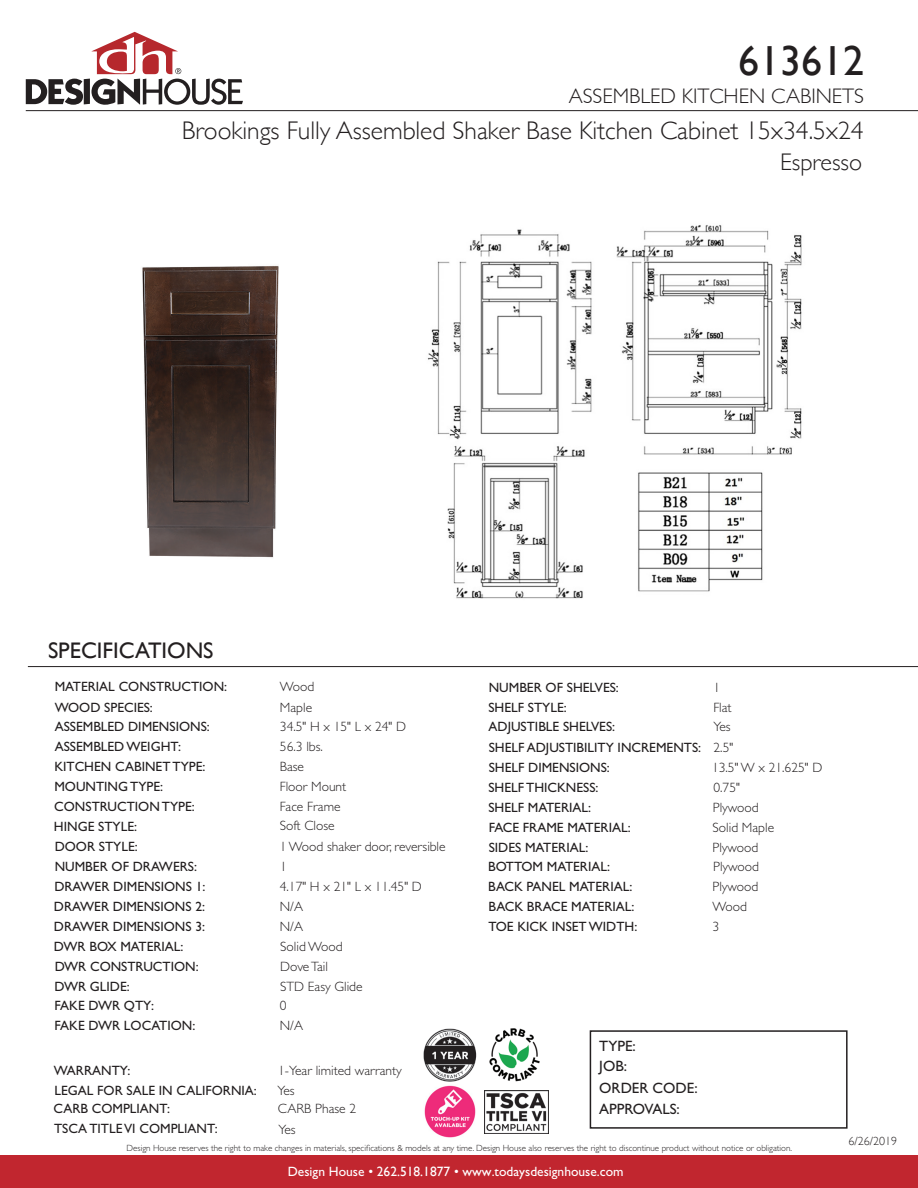
<style>
.page{position:relative;width:918px;height:1188px;background:#fff}
.page>*{position:absolute;margin:0;border:0;box-sizing:border-box;transform-origin:0 0}
.t1{font:42px "Gill Sans";color:#231f20}
.t2{font:300 25.5px "Gill Sans";color:#231f20}
.t3{font:300 24px "Gill Sans";color:#231f20}
.t4{font:22.5px "Gill Sans";color:#231f20}
.t5{font:300 21px "Gill Sans";color:#231f20}
.t6{font:15px "Gill Sans Std";color:#231f20}
.t7{font:13.5px "Gill Sans Std";color:#231f20}
.t8{font:300 13.5px "Gill Sans Std";color:#231f20}
.t9{font:13.5px "Gill Sans Std";color:#fff}
.t10{font:300 12px "Gill Sans";color:#231f20}
.t11{font:300 9px "Gill Sans Std";color:#231f20}
.s1{font-family:"Gill Sans"}
</style>
<div class="page">
<div style="left:0;top:1156px;width:918px;height:32px;background:#c1262f"></div>
<svg style="left:26px;top:32px;width:217px;height:73px"></svg>
<img style="left:142px;top:265px;width:137px;height:293px">
<img style="left:427px;top:225px;width:375px;height:374px">
<img style="left:423px;top:1028px;width:54px;height:54px">
<div style="left:590px;top:1030px;width:258px;height:99px;border:2px solid #231f20"></div>
<hr style="left:26px;top:110px;width:892px;height:1px;background:#231f20">
<hr style="left:28px;top:666px;width:890px;height:1px;background:#231f20">
<img style="left:489px;top:1028px;width:51px;height:54px">
<img style="left:485px;top:1090px;width:64px;height:43px">
<img style="left:424px;top:1085px;width:52px;height:53px">
<p class="t1" style="left:738px;top:36px;width:127px">613612</p>
<p class="t5" style="left:569px;top:79px;width:297px">ASSEMBLED KITCHEN CABINETS</p>
<p class="t2" style="left:182px;top:111px;width:683px">Brookings Fully Assembled Shaker Base Kitchen Cabinet 15x34.5x24</p>
<p class="t3" style="left:780px;top:144px;width:83px">Espresso</p>
<p class="t4" style="left:48px;top:638px;width:167px">SPECIFICATIONS</p>
<p class="t7" style="left:55px;top:679px;width:174px">MATERIAL CONSTRUCTION:</p>
<p class="t7" style="left:55px;top:699px;width:100px">WOOD SPECIES:</p>
<p class="t7" style="left:55px;top:719px;width:157px">ASSEMBLED DIMENSIONS:</p>
<p class="t7" style="left:55px;top:739px;width:128px">ASSEMBLED WEIGHT:</p>
<p class="t7" style="left:54px;top:759px;width:153px">KITCHEN CABINET TYPE:</p>
<p class="t7" style="left:54px;top:779px;width:110px">MOUNTING TYPE:</p>
<p class="t7" style="left:54px;top:799px;width:142px">CONSTRUCTION TYPE:</p>
<p class="t7" style="left:54px;top:819px;width:85px">HINGE STYLE:</p>
<p class="t7" style="left:55px;top:839px;width:85px">DOOR STYLE:</p>
<p class="t8" style="left:280px;top:679px;width:36px">Wood</p>
<p class="t8" style="left:280px;top:699px;width:34px">Maple</p>
<p class="t8" style="left:280px;top:719px;width:128px">34.5" H x 15" L x 24" D</p>
<p class="t8" style="left:280px;top:739px;width:44px">56.3 lbs.</p>
<p class="t8" style="left:280px;top:759px;width:26px">Base</p>
<p class="t8" style="left:280px;top:779px;width:68px">Floor Mount</p>
<p class="t8" style="left:280px;top:799px;width:62px">Face Frame</p>
<p class="t8" style="left:280px;top:818px;width:56px">Soft Close</p>
<p class="t8" style="left:280px;top:839px;width:167px">1 Wood shaker door, reversible</p>
<p class="t7" style="left:55px;top:859px;width:144px">NUMBER OF DRAWERS:</p>
<p class="t8" style="left:280px;top:859px;width:8px">1</p>
<p class="t7" style="left:54px;top:879px;width:153px">DRAWER DIMENSIONS 1:</p>
<p class="t7" style="left:54px;top:899px;width:153px">DRAWER DIMENSIONS 2:</p>
<p class="t7" style="left:54px;top:919px;width:153px">DRAWER DIMENSIONS 3:</p>
<p class="t8" style="left:280px;top:879px;width:144px">4.17" H x 21" L x 11.45" D</p>
<p class="t8" style="left:280px;top:899px;width:25px">N/A</p>
<p class="t8" style="left:280px;top:919px;width:25px">N/A</p>
<p class="t7" style="left:54px;top:938px;width:131px">DWR BOX MATERIAL:</p>
<p class="t7" style="left:55px;top:958px;width:145px">DWR CONSTRUCTION:</p>
<p class="t7" style="left:55px;top:998px;width:101px">FAKE DWR QTY:</p>
<p class="t8" style="left:280px;top:939px;width:64px">Solid Wood</p>
<p class="t8" style="left:280px;top:959px;width:49px">Dove Tail</p>
<p class="t8" style="left:280px;top:998px;width:8px">0</p>
<p class="t7" style="left:55px;top:978px;width:77px">DWR GLIDE:</p>
<p class="t8" style="left:280px;top:978px;width:84px">STD Easy Glide</p>
<p class="t7" style="left:55px;top:1018px;width:142px">FAKE DWR LOCATION:</p>
<p class="t8" style="left:280px;top:1018px;width:25px">N/A</p>
<p class="t7" style="left:54px;top:1063px;width:78px">WARRANTY:</p>
<p class="t7" style="left:55px;top:1083px;width:204px">LEGAL FOR SALE IN CALIFORNIA:</p>
<p class="t7" style="left:53px;top:1101px;width:118px">CARB COMPLIANT:</p>
<p class="t7" style="left:54px;top:1121px;width:165px">TSCA TITLE VI COMPLIANT:</p>
<p class="t8" style="left:278px;top:1063px;width:125px">1-Year limited warranty</p>
<p class="t8" style="left:277px;top:1083px;width:19px">Yes</p>
<p class="t8" style="left:278px;top:1101px;width:80px">CARB Phase 2</p>
<p class="t8" style="left:278px;top:1122px;width:19px">Yes</p>
<p class="t7" style="left:489px;top:679px;width:132px">NUMBER OF SHELVES:</p>
<p class="t8" style="left:714px;top:680px;width:8px">1</p>
<p class="t7" style="left:488px;top:699px;width:80px">SHELF STYLE:</p>
<p class="t8" style="left:713px;top:699px;width:20px">Flat</p>
<p class="t7" style="left:489px;top:719px;width:128px">ADJUSTIBLE SHELVES:</p>
<p class="t8" style="left:713px;top:719px;width:19px">Yes</p>
<p class="t7" style="left:489px;top:740px;width:214px">SHELF ADJUSTIBILITY INCREMENTS:</p>
<p class="t7" style="left:489px;top:760px;width:123px">SHELF DIMENSIONS:</p>
<p class="t7" style="left:488px;top:779px;width:112px">SHELF THICKNESS:</p>
<p class="t7" style="left:488px;top:799px;width:104px">SHELF MATERIAL:</p>
<p class="t8" style="left:714px;top:740px;width:21px">2.5"</p>
<p class="t8" style="left:712px;top:760px;width:112px">13.5" W x 21.625" D</p>
<p class="t8" style="left:713px;top:780px;width:28px">0.75"</p>
<p class="t8" style="left:713px;top:800px;width:47px">Plywood</p>
<p class="t7" style="left:489px;top:819px;width:143px">FACE FRAME MATERIAL:</p>
<p class="t8" style="left:713px;top:820px;width:63px">Solid Maple</p>
<p class="t7" style="left:489px;top:839px;width:101px">SIDES MATERIAL:</p>
<p class="t8" style="left:713px;top:839px;width:47px">Plywood</p>
<p class="t7" style="left:488px;top:859px;width:123px">BOTTOM MATERIAL:</p>
<p class="t7" style="left:488px;top:879px;width:146px">BACK PANEL MATERIAL:</p>
<p class="t8" style="left:713px;top:859px;width:47px">Plywood</p>
<p class="t8" style="left:713px;top:879px;width:47px">Plywood</p>
<p class="t7" style="left:488px;top:899px;width:147px">BACK BRACE MATERIAL:</p>
<p class="t8" style="left:712px;top:899px;width:36px">Wood</p>
<p class="t7" style="left:488px;top:919px;width:150px">TOE KICK INSET WIDTH:</p>
<p class="t8" style="left:712px;top:919px;width:8px">3</p>
<p class="t6" style="left:599px;top:1038px;width:38px">TYPE:</p>
<p class="t6" style="left:599px;top:1057px;width:29px">JOB:</p>
<p class="t6" style="left:599px;top:1080px;width:100px">ORDER CODE:</p>
<p class="t6" style="left:599px;top:1101px;width:82px">APPROVALS:</p>
<p class="t11" style="left:127px;top:1143px;width:667px">Design House reserves the right to make changes in materials, specifications &amp; models at any time. Design House also reserves the right to discontinue product without notice or obligation.</p>
<p class="t9" style="left:288px;top:1164px;width:337px">Design House • <span class="s1">262.518.1877</span> • www.todaysdesignhouse.com</p>
<p class="t10" style="left:849px;top:1132px;width:50px">6/26/2019</p>
</div>
